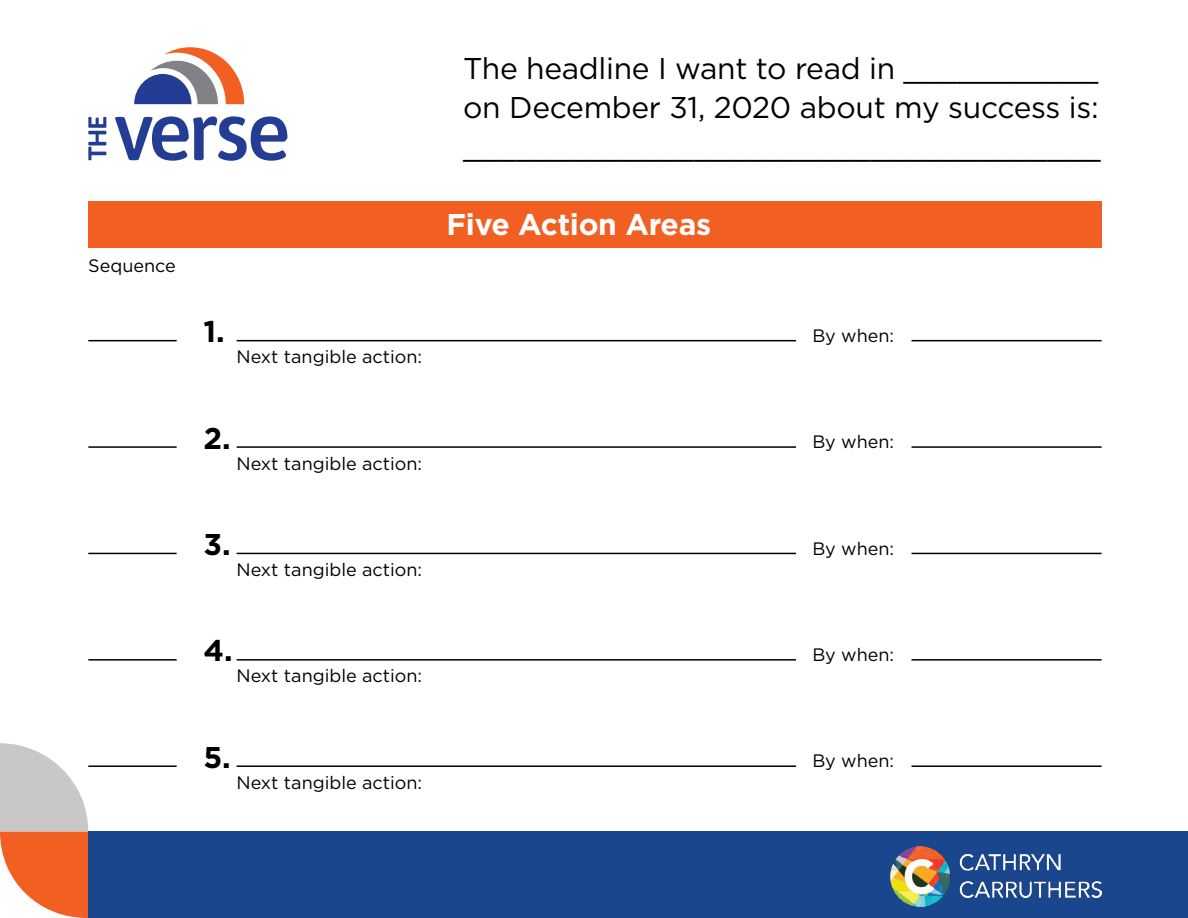
<style>
.page{position:relative;width:1188px;height:918px;background:#fff}
.page>*{position:absolute;margin:0;border:0;box-sizing:border-box;transform-origin:0 0}
.t1{font:30px/39px "Gotham";letter-spacing:-.01em;color:#000;text-align:justify}
.t2{font:700 30px "Gotham";letter-spacing:-.01em;color:#fff}
.t3{font:700 30px "Gotham";color:#000}
.t4{font:18px "Gotham";color:#000}
</style>
<div class="page">
<svg style="left:115px;top:116px;width:172px;height:45px"></svg>
<svg style="left:134px;top:47px;width:110px;height:57px"></svg>
<svg style="left:88px;top:117px;width:18px;height:43px"></svg>
<svg style="left:0;top:743px;width:88px;height:175px"></svg>
<div style="left:127px;top:832px;width:1061px;height:86px;background:#1a468d"></div>
<div style="left:88px;top:201px;width:1014px;height:46px;background:#f15f22"></div>
<div style="left:88px;top:832px;width:87px;height:86px;background:#1a468d"></div>
<img style="left:890px;top:846px;width:212px;height:61px">
<hr style="left:88px;top:340px;width:89px;height:1px;background:#000">
<hr style="left:237px;top:340px;width:559px;height:1px;background:#000">
<hr style="left:912px;top:340px;width:190px;height:1px;background:#000">
<hr style="left:88px;top:446px;width:89px;height:2px;background:#000">
<hr style="left:237px;top:446px;width:559px;height:2px;background:#000">
<hr style="left:912px;top:446px;width:190px;height:2px;background:#000">
<hr style="left:88px;top:553px;width:89px;height:1px;background:#000">
<hr style="left:237px;top:553px;width:559px;height:1px;background:#000">
<hr style="left:912px;top:553px;width:190px;height:1px;background:#000">
<hr style="left:88px;top:659px;width:89px;height:2px;background:#000">
<hr style="left:237px;top:659px;width:559px;height:2px;background:#000">
<hr style="left:912px;top:659px;width:190px;height:2px;background:#000">
<hr style="left:88px;top:765px;width:89px;height:2px;background:#000">
<hr style="left:237px;top:765px;width:559px;height:2px;background:#000">
<hr style="left:912px;top:765px;width:190px;height:2px;background:#000">
<p class="t4" style="left:88px;top:254px;width:89px">Sequence</p>
<h1 class="t1" style="left:463px;top:49px;width:639px">The headline I want to read in ___________ on December 31, 2020 about my success is: ____________________________________</h1>
<h1 class="t2" style="left:447px;top:204px;width:266px">Five Action Areas</h1>
<h1 class="t3" style="left:203px;top:312px;width:23px">1.</h1>
<p class="t4" style="left:237px;top:345px;width:187px">Next tangible action:</p>
<h1 class="t3" style="left:203px;top:418px;width:29px">2.</h1>
<p class="t4" style="left:237px;top:452px;width:187px">Next tangible action:</p>
<p class="t4" style="left:812px;top:324px;width:83px">By when:</p>
<p class="t4" style="left:812px;top:430px;width:83px">By when:</p>
<h1 class="t3" style="left:203px;top:524px;width:29px">3.</h1>
<p class="t4" style="left:812px;top:537px;width:83px">By when:</p>
<p class="t4" style="left:237px;top:558px;width:187px">Next tangible action:</p>
<h1 class="t3" style="left:203px;top:631px;width:31px">4.</h1>
<p class="t4" style="left:812px;top:643px;width:83px">By when:</p>
<p class="t4" style="left:237px;top:664px;width:187px">Next tangible action:</p>
<h1 class="t3" style="left:203px;top:737px;width:29px">5.</h1>
<p class="t4" style="left:812px;top:750px;width:83px">By when:</p>
<p class="t4" style="left:237px;top:771px;width:187px">Next tangible action:</p>
</div>
